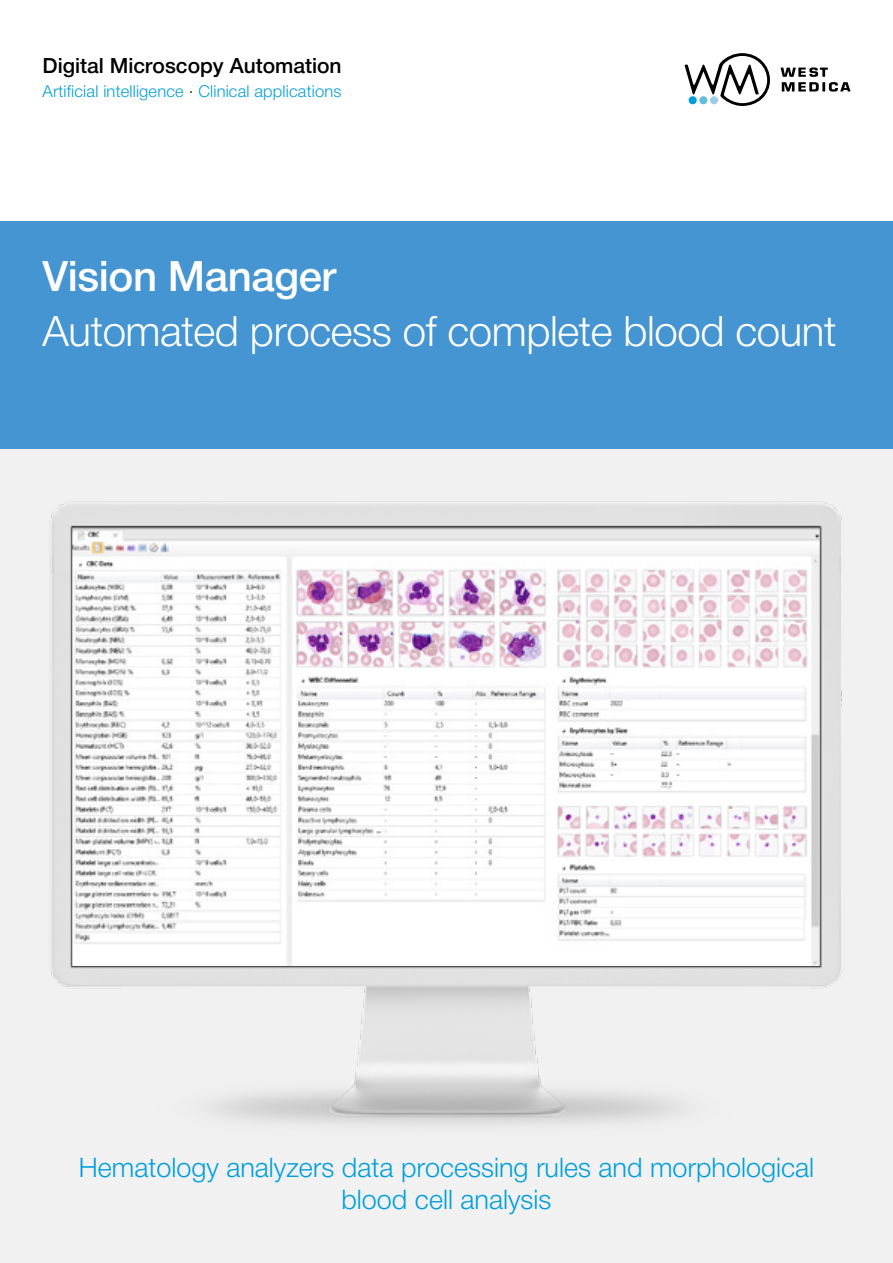
<style>
.page{position:relative;width:893px;height:1263px;background:#fff}
.page>*{position:absolute;margin:0;border:0;box-sizing:border-box;transform-origin:0 0}
.t1{font:300 42px "Helvetica Neue LTCYR";letter-spacing:-.01em;color:#fff}
.t2{font:500 42px "Helvetica Neue LTCYR";letter-spacing:-.01em;color:#fff}
.t3{font:300 27px/32.4px "Helvetica Neue LTCYR";color:#009fdb;text-align:center}
.t4{font:500 21px "Helvetica Neue LTCYR";color:#000}
.t5{font:300 16.5px "Helvetica Neue LTCYR";letter-spacing:.01em;color:#009fdb}
.s1{color:#000}
</style>
<div class="page">
<div style="left:0;top:434px;width:893px;height:829px;background:#f1f1f2"></div>
<div style="left:0;top:221px;width:893px;height:228px;background:#4495d1"></div>
<img style="left:51px;top:501px;width:791px;height:625px">
<div style="left:60px;top:516px;width:772px;height:450px;background:#000;opacity:.75"></div>
<svg style="left:685px;top:53px;width:85px;height:53px"></svg>
<div style="left:710px;top:96px;width:8px;height:8px;background:#9ccde4;border-radius:50%"></div>
<div style="left:699px;top:96px;width:8px;height:8px;background:#64bde1;border-radius:50%"></div>
<div style="left:689px;top:96px;width:8px;height:8px;background:#009fdb;border-radius:50%"></div>
<svg style="left:781px;top:67px;width:69px;height:25px"></svg>
<p class="t4" style="left:43px;top:54px;width:301px">Digital Microscopy Automation</p>
<p class="t5" style="left:43px;top:82px;width:300px">Artificial intelligence <span class="s1">·</span> Clinical applications</p>
<h1 class="t2" style="left:43px;top:254px;width:296px">Vision Manager</h1>
<h1 class="t1" style="left:43px;top:308px;width:795px">Automated process of complete blood count</h1>
<p class="t3" style="left:79px;top:1151px;width:737px">Hematology analyzers data processing rules and morphological blood cell analysis</p>
</div>
